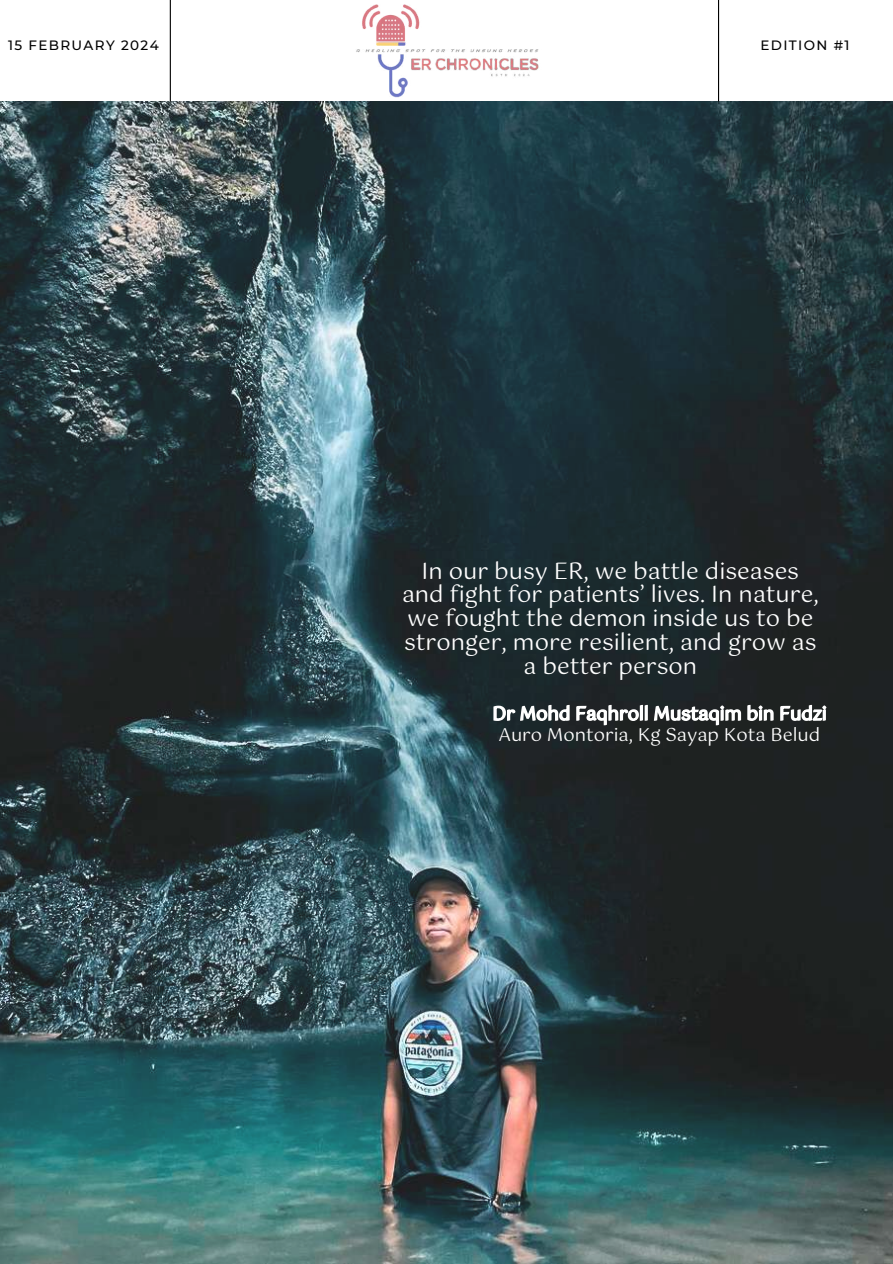
<style>
.page{position:relative;width:893px;height:1264px;background:#fff}
.page>*{position:absolute;margin:0;border:0;box-sizing:border-box;transform-origin:0 0}
.t1{font:22.8px/23.7px "Gotu";color:#fff;text-align:center}
.t2{font:18px "Gotu";color:#fff}
.t3{font:500 13.5px "Montserrat";letter-spacing:.1em;color:#000}
</style>
<div class="page">
<img style="left:0;top:102px;width:892px;height:1161px">
<hr style="left:170px;top:0;width:1px;height:102px;background:#000">
<hr style="left:718px;top:0;width:1px;height:102px;background:#000">
<img style="left:341px;top:4px;width:211px;height:152px">
<svg style="left:492px;top:701px;width:335px;height:25px"></svg>
<p class="t3" style="left:8px;top:37px;width:152px">15 FEBRUARY 2024</p>
<p class="t3" style="left:760px;top:37px;width:91px">EDITION #1</p>
<p class="t1" style="left:402px;top:559px;width:418px">In our busy ER, we battle diseases and fight for patients’ lives. In nature, we fought the demon inside us to be stronger, more resilient, and grow as a better person</p>
<p class="t2" style="left:498px;top:724px;width:323px">Auro Montoria, Kg Sayap Kota Belud</p>
</div>
